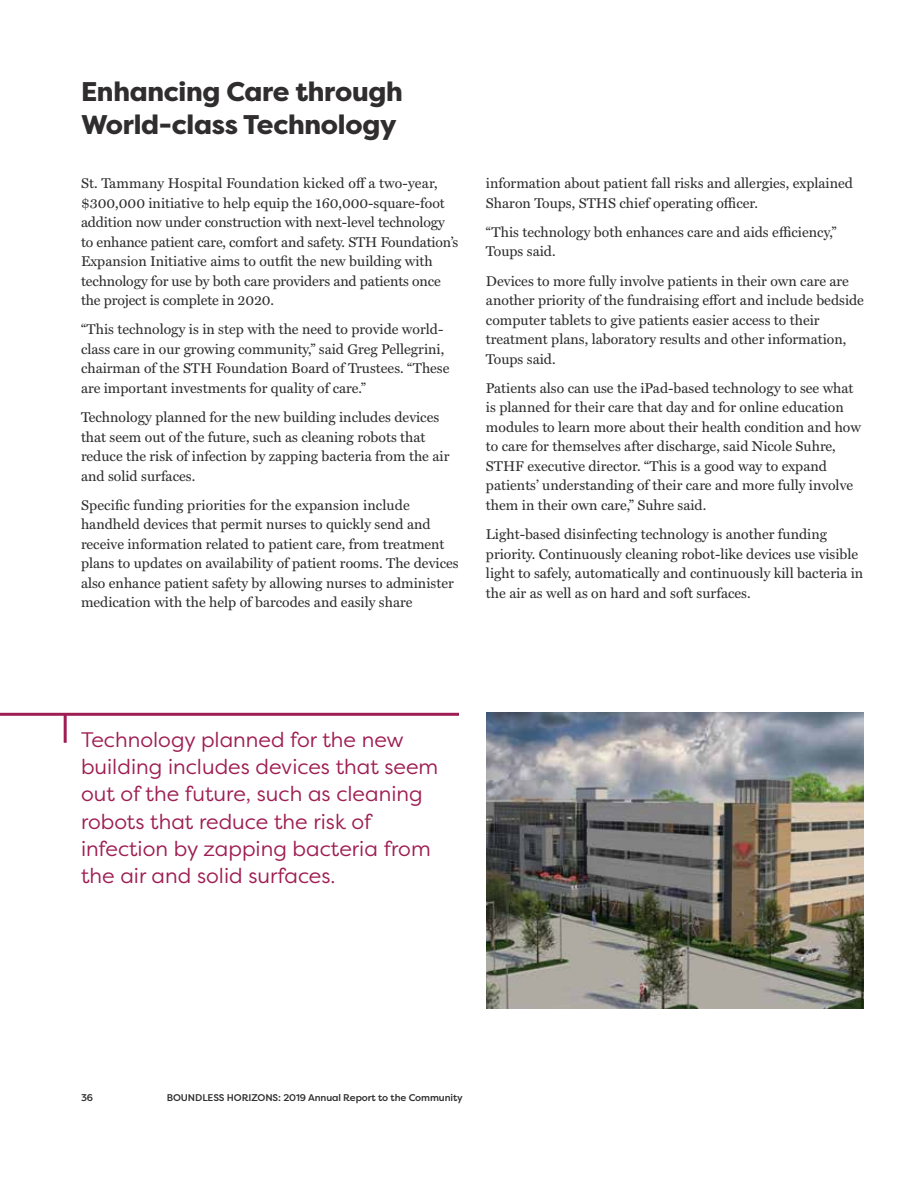
<style>
.page{position:relative;width:918px;height:1188px;background:#fff}
.page>*{position:absolute;margin:0;border:0;box-sizing:border-box;transform-origin:0 0}
.t1{font:800 27px/33px "Filson Pro";letter-spacing:-.01em;color:#2f2d2e}
.t2{font:21px/27px "Filson Pro";color:#9e1d52}
.t3{font:14.25px/19.5px "Miller Text";color:#2f2d2e}
.t4{font:500 9.75px "Filson Pro";letter-spacing:-.01em;color:#2f2d2e}
</style>
<div class="page">
<hr style="left:917px;top:0;width:1px;height:1188px;background:#939598">
<hr style="left:0;top:713px;width:459px;height:3px;background:#9e1d52">
<hr style="left:64px;top:714px;width:3px;height:29px;background:#9e1d52">
<img style="left:486px;top:713px;width:378px;height:296px">
<h1 class="t1" style="left:81px;top:76px;width:323px">Enhancing Care through<br>World-class Technology</h1>
<p class="t3" style="left:81px;top:173px;width:379px">St. Tammany Hospital Foundation kicked off a two-year, $300,000 initiative to help equip the 160,000-square-foot addition now under construction with next-level technology to enhance patient care, comfort and safety. STH Foundation’s Expansion Initiative aims to outfit the new building with technology for use by both care providers and patients once the project is complete in 2020.</p>
<p class="t3" style="left:81px;top:319px;width:370px">“This technology is in step with the need to provide world&shy;class care in our growing community,” said Greg Pellegrini, chairman of the STH Foundation Board of Trustees. “These are important investments for quality of care.”</p>
<p class="t3" style="left:81px;top:407px;width:370px">Technology planned for the new building includes devices that seem out of the future, such as cleaning robots that reduce the risk of infection by zapping bacteria from the air and solid surfaces.</p>
<p class="t3" style="left:81px;top:494px;width:379px">Specific funding priorities for the expansion include handheld devices that permit nurses to quickly send and receive information related to patient care, from treatment plans to updates on availability of patient rooms. The devices also enhance patient safety by allowing nurses to administer medication with the help of barcodes and easily share</p>
<p class="t3" style="left:486px;top:173px;width:369px">information about patient fall risks and allergies, explained<br>Sharon Toups, STHS chief operating officer.</p>
<p class="t3" style="left:486px;top:221px;width:352px">“This technology both enhances care and aids efficiency,”<br>Toups said.</p>
<p class="t3" style="left:486px;top:270px;width:380px">Devices to more fully involve patients in their own care are another priority of the fundraising effort and include bedside computer tablets to give patients easier access to their treatment plans, laboratory results and other information, Toups said.</p>
<p class="t3" style="left:486px;top:377px;width:377px">Patients also can use the iPad-based technology to see what is planned for their care that day and for online education modules to learn more about their health condition and how to care for themselves after discharge, said Nicole Suhre, STHF executive director. “This is a good way to expand patients’ understanding of their care and more fully involve them in their own care,” Suhre said.</p>
<p class="t3" style="left:486px;top:523px;width:379px">Light-based disinfecting technology is another funding priority. Continuously cleaning robot-like devices use visible light to safely, automatically and continuously kill bacteria in the air as well as on hard and soft surfaces.</p>
<h2 class="t2" style="left:81px;top:726px;width:359px">Technology planned for the new building includes devices that seem out of the future, such as cleaning robots that reduce the risk of infection by zapping bacteria from the air and solid surfaces.</h2>
<p class="t4" style="left:81px;top:1091px;width:14px">36</p>
<p class="t4" style="left:167px;top:1091px;width:297px">BOUNDLESS HORIZONS: 2019 Annual Report to the Community</p>
</div>
